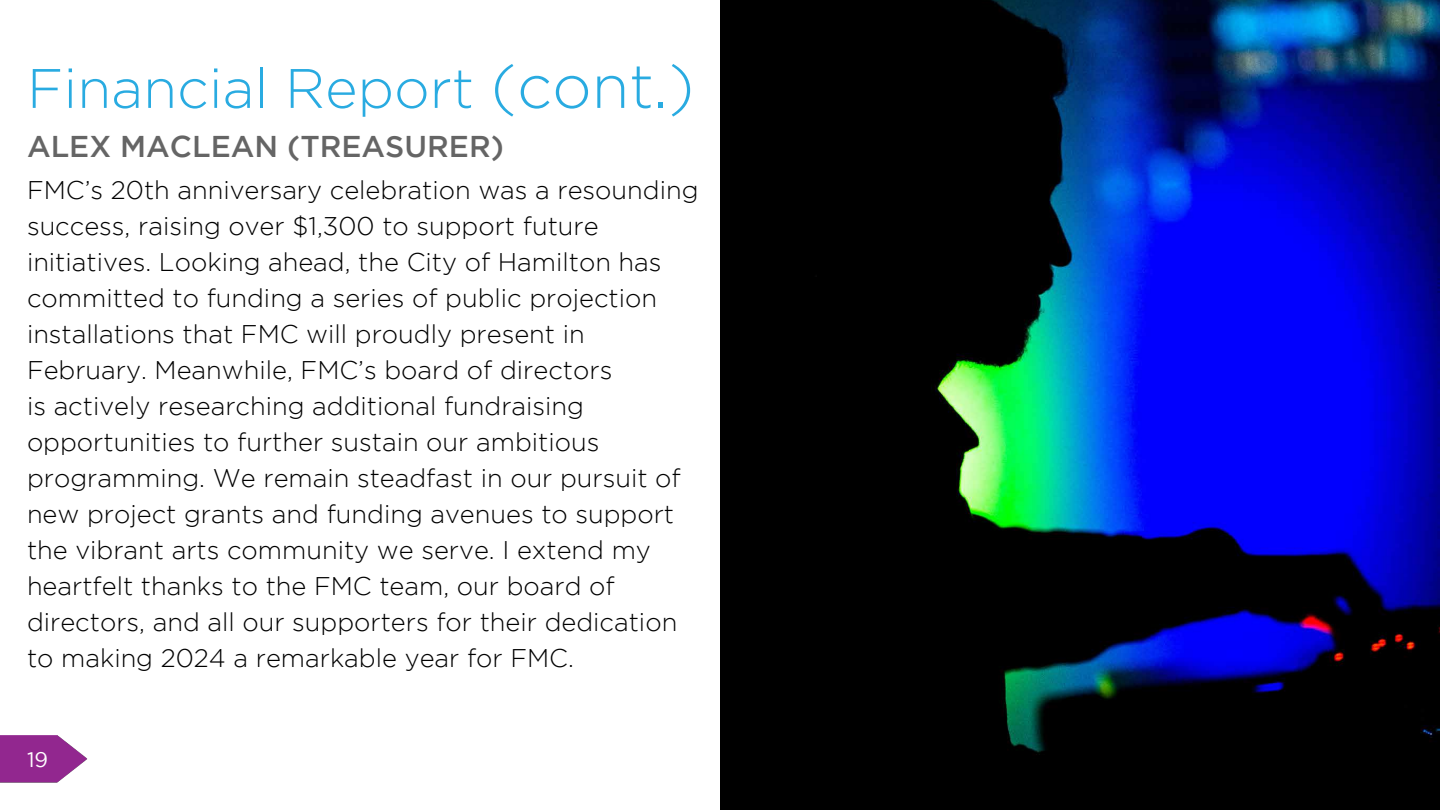
<style>
.page{position:relative;width:1440px;height:810px;background:#fff}
.page>*{position:absolute;margin:0;border:0;box-sizing:border-box;transform-origin:0 0}
.t1{font:300 55.5px "Gotham";color:#29abe1}
.t2{font:500 30px "Gotham";color:#656565}
.t3{font:300 25.5px/36px "Gotham";color:#000}
.t4{font:21px "Gotham";color:#fff}
.s1{font-size:61.5px}
</style>
<div class="page">
<img style="left:0;top:735px;width:88px;height:48px">
<img style="left:720px;top:0;width:720px;height:810px">
<h1 class="t1" style="left:27px;top:58px;width:669px">Financial Report <span class="s1">(cont.)</span></h1>
<p class="t2" style="left:27px;top:129px;width:478px">ALEX MACLEAN (TREASURER)</p>
<p class="t3" style="left:27px;top:171px;width:673px">FMC’s 20th anniversary celebration was a resounding success, raising over $1,300 to support future initiatives. Looking ahead, the City of Hamilton has committed to funding a series of public projection installations that FMC will proudly present in February. Meanwhile, FMC’s board of directors<br>is actively researching additional fundraising opportunities to further sustain our ambitious programming. We remain steadfast in our pursuit of new project grants and funding avenues to support the vibrant arts community we serve. I extend my heartfelt thanks to the FMC team, our board of directors, and all our supporters for their dedication to making 2024 a remarkable year for FMC.</p>
<p class="t4" style="left:27px;top:748px;width:23px">19</p>
</div>
